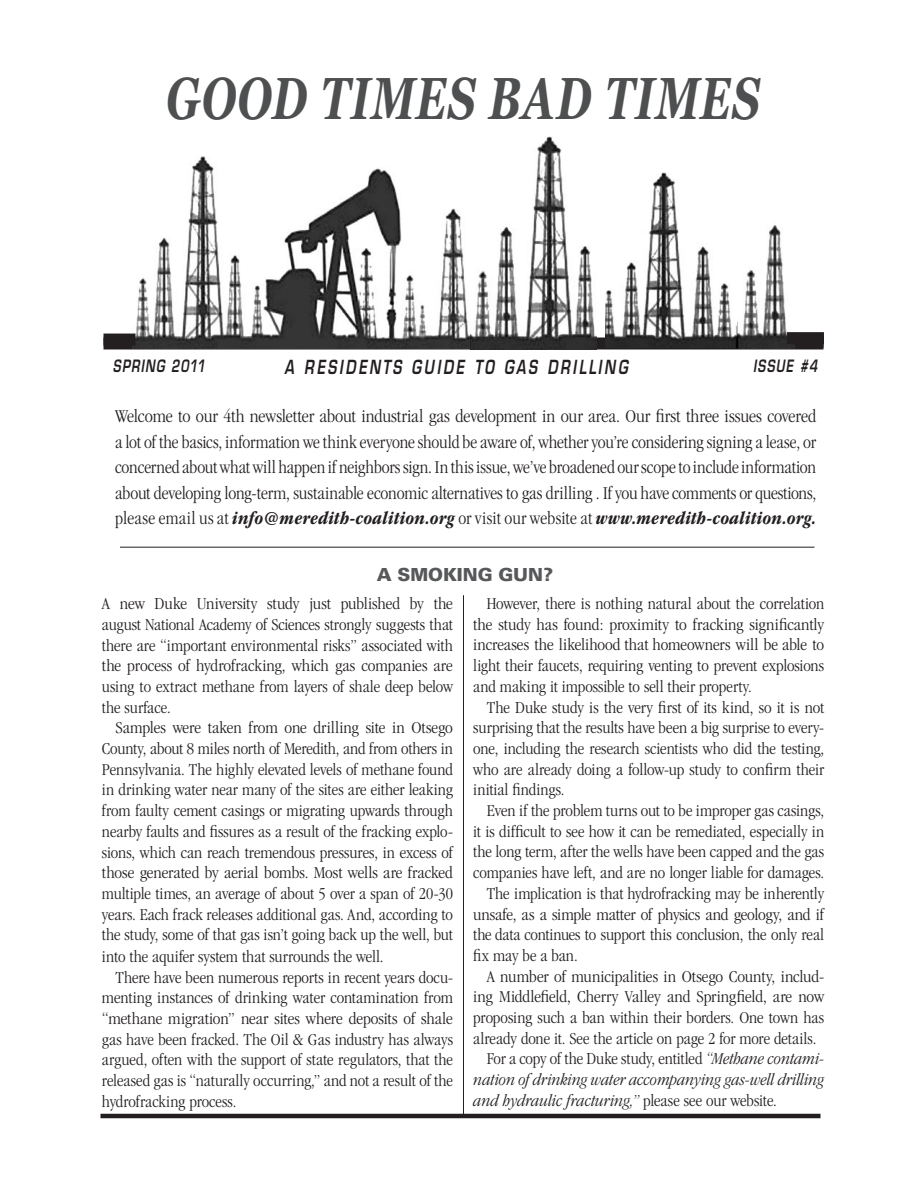
<style>
.page{position:relative;width:918px;height:1188px;background:#fff}
.page>*{position:absolute;margin:0;border:0;box-sizing:border-box;transform-origin:0 0}
.t1{font:italic 700 59.55px "Georgia";letter-spacing:.03em;color:#4e4f50;scale:.71 1}
.t2{font:italic 600 18.9px "Eurostile";letter-spacing:.195em;color:#231f20;scale:.71 1}
.t3{font:18.75px/25.5px "ITC Garamond MM 300 458";letter-spacing:-.01em;color:#231f20;text-align:justify}
.t4{font:900 18px "Univers";letter-spacing:-.005em;color:#57585a}
.t5{font:17.25px "ITC Garamond MM 300 458";letter-spacing:-.005em;color:#231f20}
.t6{font:17.25px "ITC Garamond MM It 300 458";letter-spacing:-.005em;color:#231f20}
.t7{font:italic 600 16.65px "Eurostile";letter-spacing:.1em;color:#231f20;scale:.71 1}
.s1{font-family:"ITC Garamond MM It 595 440"}
.s2{font-family:"ITC Garamond MM It 300 458"}
.s3{font-family:"ITC Garamond MM 300 458"}
</style>
<div class="page">
<hr style="left:100px;top:1114px;width:720px;height:4px;background:#231f20">
<hr style="left:463px;top:595px;width:1px;height:520px;background:#231f20">
<hr style="left:120px;top:547px;width:694px;height:1px;background:#231f20">
<div style="left:104px;top:338px;width:720px;height:12px;background:#231f20"></div>
<svg style="left:711px;top:336px;width:113px;height:12px"></svg>
<img style="left:133px;top:156px;width:337px;height:193px">
<img style="left:470px;top:136px;width:127px;height:213px">
<img style="left:605px;top:172px;width:131px;height:175px">
<img style="left:738px;top:225px;width:56px;height:124px">
<div style="left:103px;top:334px;width:33px;height:12px;background:#231f20"></div>
<div style="left:787px;top:332px;width:37px;height:12px;background:#231f20"></div>
<p class="t1" style="left:166px;top:65px;width:838px">GOOD TIMES BAD TIMES</p>
<p class="t7" style="left:113px;top:355px;width:131px">SPRING 2011</p>
<p class="t3" style="left:115px;top:404px;width:703px">Welcome to our 4th newsletter about industrial gas development in our area. Our first three issues covered a lot of the basics, information we think everyone should be aware of, whether you’re considering signing a lease, or concerned about what will happen if neighbors sign. In this issue, we’ve broadened our scope to include information about developing long-term, sustainable economic alternatives to gas drilling . If you have comments or questions, please email us at <span class="s1">info@meredith-coalition.org</span> or visit our website at <span class="s1">www.meredith-coalition.org.</span></p>
<p class="t2" style="left:285px;top:355px;width:485px">A RESIDENTS GUIDE TO GAS DRILLING</p>
<p class="t7" style="left:753px;top:355px;width:92px">ISSUE #4</p>
<p class="t4" style="left:377px;top:564px;width:178px">A SMOKING GUN?</p>
<p class="t5" style="left:102px;top:594px;width:353px">A new Duke University study just published by the</p>
<p class="t5" style="left:102px;top:615px;width:353px">august National Academy of Sciences strongly suggests that</p>
<p class="t5" style="left:102px;top:636px;width:353px">there are “important environmental risks” associated with</p>
<p class="t5" style="left:102px;top:656px;width:352px">the process of hydrofracking, which gas companies are</p>
<p class="t5" style="left:102px;top:677px;width:352px">using to extract methane from layers of shale deep below</p>
<p class="t5" style="left:102px;top:698px;width:70px">the surface.</p>
<p class="t5" style="left:115px;top:718px;width:339px">Samples were taken from one drilling site in Otsego</p>
<p class="t5" style="left:102px;top:739px;width:353px">County, about 8 miles north of Meredith, and from others in</p>
<p class="t5" style="left:102px;top:760px;width:352px">Pennsylvania. The highly elevated levels of methane found</p>
<p class="t5" style="left:102px;top:780px;width:353px">in drinking water near many of the sites are either leaking</p>
<p class="t5" style="left:102px;top:801px;width:353px">from faulty cement casings or migrating upwards through</p>
<p class="t5" style="left:102px;top:822px;width:353px">nearby faults and fissures as a result of the fracking explo-</p>
<p class="t5" style="left:102px;top:843px;width:352px">sions, which can reach tremendous pressures, in excess of</p>
<p class="t5" style="left:102px;top:863px;width:352px">those generated by aerial bombs. Most wells are fracked</p>
<p class="t5" style="left:102px;top:884px;width:352px">multiple times, an average of about 5 over a span of 20-30</p>
<p class="t5" style="left:102px;top:905px;width:352px">years. Each frack releases additional gas. And, according to</p>
<p class="t5" style="left:102px;top:925px;width:352px">the study, some of that gas isn’t going back up the well, but</p>
<p class="t5" style="left:102px;top:947px;width:283px">into the aquifer system that surrounds the well.</p>
<p class="t5" style="left:115px;top:968px;width:339px">There have been numerous reports in recent years docu-</p>
<p class="t5" style="left:102px;top:988px;width:353px">menting instances of drinking water contamination from</p>
<p class="t5" style="left:102px;top:1009px;width:352px">“methane migration” near sites where deposits of shale</p>
<p class="t5" style="left:102px;top:1030px;width:353px">gas have been fracked. The Oil &amp; Gas industry has always</p>
<p class="t5" style="left:102px;top:1050px;width:352px">argued, often with the support of state regulators, that the</p>
<p class="t5" style="left:102px;top:1071px;width:353px">released gas is “naturally occurring,” and not a result of the</p>
<p class="t5" style="left:102px;top:1092px;width:136px">hydrofracking process.</p>
<p class="t5" style="left:487px;top:594px;width:339px">However, there is nothing natural about the correlation</p>
<p class="t5" style="left:473px;top:615px;width:352px">the study has found: proximity to fracking significantly</p>
<p class="t5" style="left:473px;top:636px;width:353px">increases the likelihood that homeowners will be able to</p>
<p class="t5" style="left:473px;top:656px;width:353px">light their faucets, requiring venting to prevent explosions</p>
<p class="t5" style="left:473px;top:677px;width:280px">and making it impossible to sell their property.</p>
<p class="t5" style="left:487px;top:698px;width:339px">The Duke study is the very first of its kind, so it is not</p>
<p class="t5" style="left:473px;top:718px;width:353px">surprising that the results have been a big surprise to every-</p>
<p class="t5" style="left:473px;top:739px;width:352px">one, including the research scientists who did the testing,</p>
<p class="t5" style="left:473px;top:760px;width:352px">who are already doing a follow-up study to confirm their</p>
<p class="t5" style="left:473px;top:780px;width:93px">initial findings.</p>
<p class="t5" style="left:487px;top:801px;width:339px">Even if the problem turns out to be improper gas casings,</p>
<p class="t5" style="left:473px;top:822px;width:353px">it is difficult to see how it can be remediated, especially in</p>
<p class="t5" style="left:473px;top:843px;width:352px">the long term, after the wells have been capped and the gas</p>
<p class="t5" style="left:473px;top:863px;width:353px">companies have left, and are no longer liable for damages.</p>
<p class="t5" style="left:487px;top:884px;width:339px">The implication is that hydrofracking may be inherently</p>
<p class="t5" style="left:473px;top:905px;width:352px">unsafe, as a simple matter of physics and geology, and if</p>
<p class="t5" style="left:473px;top:925px;width:352px">the data continues to support this conclusion, the only real</p>
<p class="t5" style="left:473px;top:946px;width:106px">fix may be a ban.</p>
<p class="t5" style="left:487px;top:967px;width:339px">A number of municipalities in Otsego County, includ-</p>
<p class="t5" style="left:473px;top:987px;width:352px">ing Middlefield, Cherry Valley and Springfield, are now</p>
<p class="t5" style="left:473px;top:1008px;width:352px">proposing such a ban within their borders. One town has</p>
<p class="t5" style="left:473px;top:1029px;width:345px">already done it. See the article on page 2 for more details.</p>
<p class="t5" style="left:487px;top:1050px;width:339px">For a copy of the Duke study, entitled <span class="s2">“Methane contami-</span></p>
<p class="t6" style="left:473px;top:1070px;width:352px">nation of drinking water accompanying gas-well drilling</p>
<p class="t6" style="left:473px;top:1091px;width:305px">and hydraulic fracturing,” <span class="s3">please see our website.</span></p>
</div>
